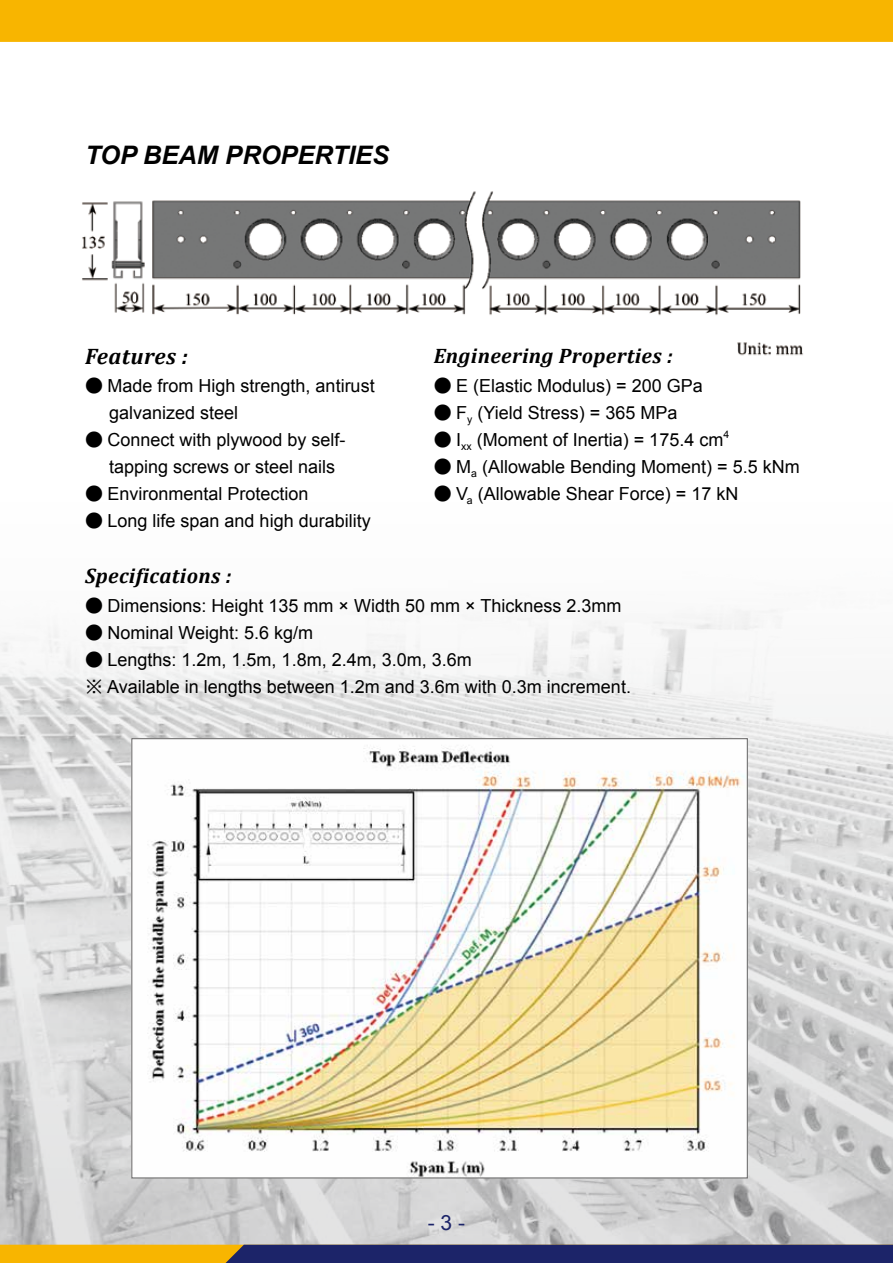
<style>
.page{position:relative;width:893px;height:1263px;background:#fff}
.page>*{position:absolute;margin:0;border:0;box-sizing:border-box;transform-origin:0 0}
.t1{font:italic 700 25.5px "Arial";color:#000}
.t2{font:italic 700 22.5px "Cambria";letter-spacing:.02em;color:#000}
.t3{font:italic 700 21px "Cambria";letter-spacing:.02em;color:#000}
.t4{font:21px "Arial";color:#1c2469}
.t5{font:18px/27px "Arial";color:#000}
.t6{font:10.5px "Arial";color:#000}
.s1{font-family:"DF Hei Std W5"}
</style>
<div class="page">
<div style="left:0;top:0;width:893px;height:42px;background:#f8b500"></div>
<img style="left:0;top:610px;width:893px;height:635px">
<img style="left:82px;top:191px;width:721px;height:165px">
<img style="left:133px;top:740px;width:613px;height:436px">
<svg style="left:0;top:1245px;width:893px;height:18px;background:#55494d"></svg>
<h1 class="t1" style="left:85px;top:138px;width:306px">TOP BEAM PROPERTIES</h1>
<p class="t3" style="left:434px;top:341px;width:241px">Engineering Properties :</p>
<p class="t5" style="left:434px;top:373px;width:271px"><span class="s1">●</span> E (Elastic Modulus) = 200 GPa</p>
<p class="t5" style="left:434px;top:400px;width:245px"><span class="s1">●</span> F<sub>y</sub> (Yield Stress) = 365 MPa</p>
<p class="t5" style="left:434px;top:427px;width:291px"><span class="s1">●</span> I<sub>xx</sub> (Moment of Inertia) = 175.4 cm</p>
<p class="t6" style="left:723px;top:427px;width:7px">4</p>
<p class="t5" style="left:434px;top:454px;width:367px"><span class="s1">●</span> M<sub>a</sub> (Allowable Bending Moment) = 5.5 kNm</p>
<p class="t5" style="left:434px;top:481px;width:306px"><span class="s1">●</span> V<sub>a</sub> (Allowable Shear Force) = 17 kN</p>
<p class="t2" style="left:85px;top:341px;width:104px">Features :</p>
<p class="t5" style="left:109px;top:373px;width:267px;text-indent:-24px"><span class="s1">●</span> Made from High strength, antirust galvanized steel</p>
<p class="t5" style="left:109px;top:427px;width:238px;text-indent:-24px"><span class="s1">●</span> Connect with plywood by self&shy;tapping screws or steel nails</p>
<p class="t5" style="left:85px;top:481px;width:225px"><span class="s1">●</span> Environmental Protection</p>
<p class="t5" style="left:85px;top:508px;width:287px"><span class="s1">●</span> Long life span and high durability</p>
<p class="t3" style="left:85px;top:561px;width:148px">Specifications :</p>
<p class="t5" style="left:85px;top:593px;width:538px"><span class="s1">●</span> Dimensions: Height 135 mm × Width 50 mm × Thickness 2.3mm</p>
<p class="t5" style="left:85px;top:620px;width:230px"><span class="s1">●</span> Nominal Weight: 5.6 kg/m</p>
<p class="t5" style="left:85px;top:647px;width:547px"><span class="s1">●</span> Lengths: 1.2m, 1.5m, 1.8m, 2.4m, 3.0m, 3.6m<br><span class="s1">※</span> Available in lengths between 1.2m and 3.6m with 0.3m increment.</p>
<p class="t4" style="left:428px;top:1209px;width:39px">- 3 -</p>
</div>
